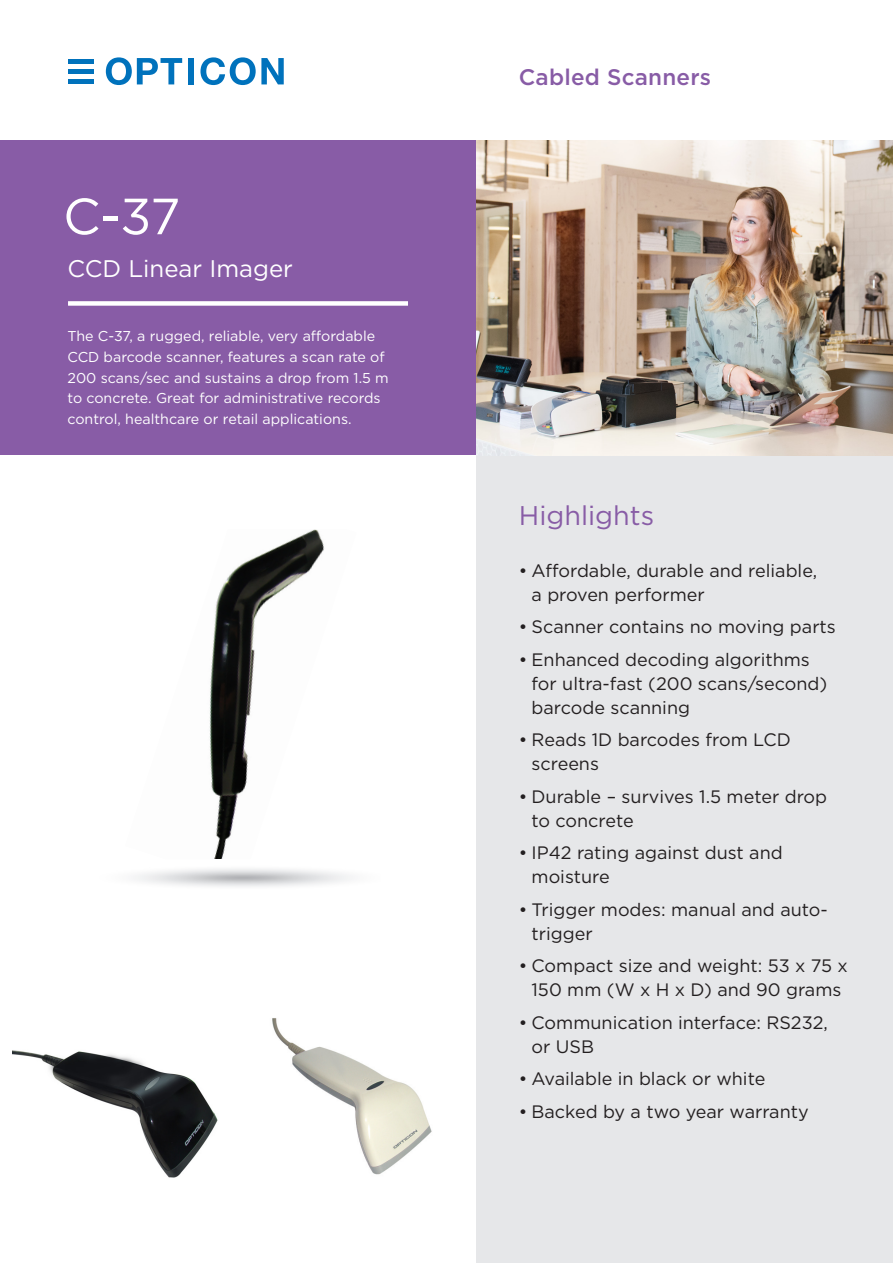
<style>
.page{position:relative;width:893px;height:1263px;background:#fff}
.page>*{position:absolute;margin:0;border:0;box-sizing:border-box;transform-origin:0 0}
.t1{font:50.85px "Gotham";color:#fff}
.t2{font:27px "Gotham";color:#885ca6}
.t3{font:24px "Gotham";color:#fff}
.t4{font:500 22.5px "Gotham";letter-spacing:.01em;color:#885ca6}
.t5{font:18px/24px "Gotham";color:#231f20}
.t6{font:14.25px/20.7px "Gotham";color:#fff}
</style>
<div class="page">
<div style="left:476px;top:455px;width:417px;height:808px;background:#e6e7e9"></div>
<div style="left:0;top:140px;width:476px;height:315px;background:#885ca6"></div>
<div style="left:68px;top:301px;width:340px;height:5px;background:#fff"></div>
<img style="left:272px;top:1018px;width:160px;height:157px">
<img style="left:13px;top:1050px;width:205px;height:128px">
<img style="left:209px;top:529px;width:115px;height:330px">
<img style="left:476px;top:140px;width:417px;height:315px">
<div style="left:68px;top:59px;width:25px;height:5px;background:#0072bc"></div>
<div style="left:68px;top:69px;width:25px;height:5px;background:#0072bc"></div>
<div style="left:68px;top:79px;width:25px;height:5px;background:#0072bc"></div>
<svg style="left:106px;top:57px;width:76px;height:28px"></svg>
<div style="left:188px;top:58px;width:6px;height:26px;background:#0072bc"></div>
<svg style="left:200px;top:57px;width:84px;height:28px"></svg>
<p class="t1" style="left:63px;top:184px;width:119px">C-37</p>
<p class="t3" style="left:67px;top:253px;width:227px">CCD Linear Imager</p>
<p class="t6" style="left:67px;top:326px;width:323px">The C-37, a rugged, reliable, very affordable CCD barcode scanner, features a scan rate of 200 scans/sec and sustains a drop from 1.5 m to concrete. Great for administrative records control, healthcare or retail applications.</p>
<p class="t4" style="left:519px;top:62px;width:194px">Cabled Scanners</p>
<p class="t2" style="left:519px;top:498px;width:137px">Highlights</p>
<p class="t5" style="left:531px;top:558px;width:287px;text-indent:-13px">• Affordable, durable and reliable, a proven performer</p>
<p class="t5" style="left:519px;top:614px;width:319px">• Scanner contains no moving parts</p>
<p class="t5" style="left:531px;top:647px;width:297px;text-indent:-13px">• Enhanced decoding algorithms for ultra-fast (200 scans/second) barcode scanning</p>
<p class="t5" style="left:531px;top:728px;width:261px;text-indent:-13px">• Reads 1D barcodes from LCD screens</p>
<p class="t5" style="left:531px;top:784px;width:297px;text-indent:-13px">• Durable – survives 1.5 meter drop to concrete</p>
<p class="t5" style="left:531px;top:841px;width:253px;text-indent:-13px">• IP42 rating against dust and moisture</p>
<p class="t5" style="left:531px;top:897px;width:298px;text-indent:-13px">• Trigger modes: manual and auto&shy;trigger</p>
<p class="t5" style="left:519px;top:954px;width:331px;text-align:center">• Compact size and weight: 53 x 75 x<br>150 mm (W x H x D) and 90 grams</p>
<p class="t5" style="left:531px;top:1010px;width:298px;text-indent:-13px">• Communication interface: RS232, or USB</p>
<p class="t5" style="left:519px;top:1067px;width:248px">• Available in black or white</p>
<p class="t5" style="left:519px;top:1099px;width:291px">• Backed by a two year warranty</p>
</div>
